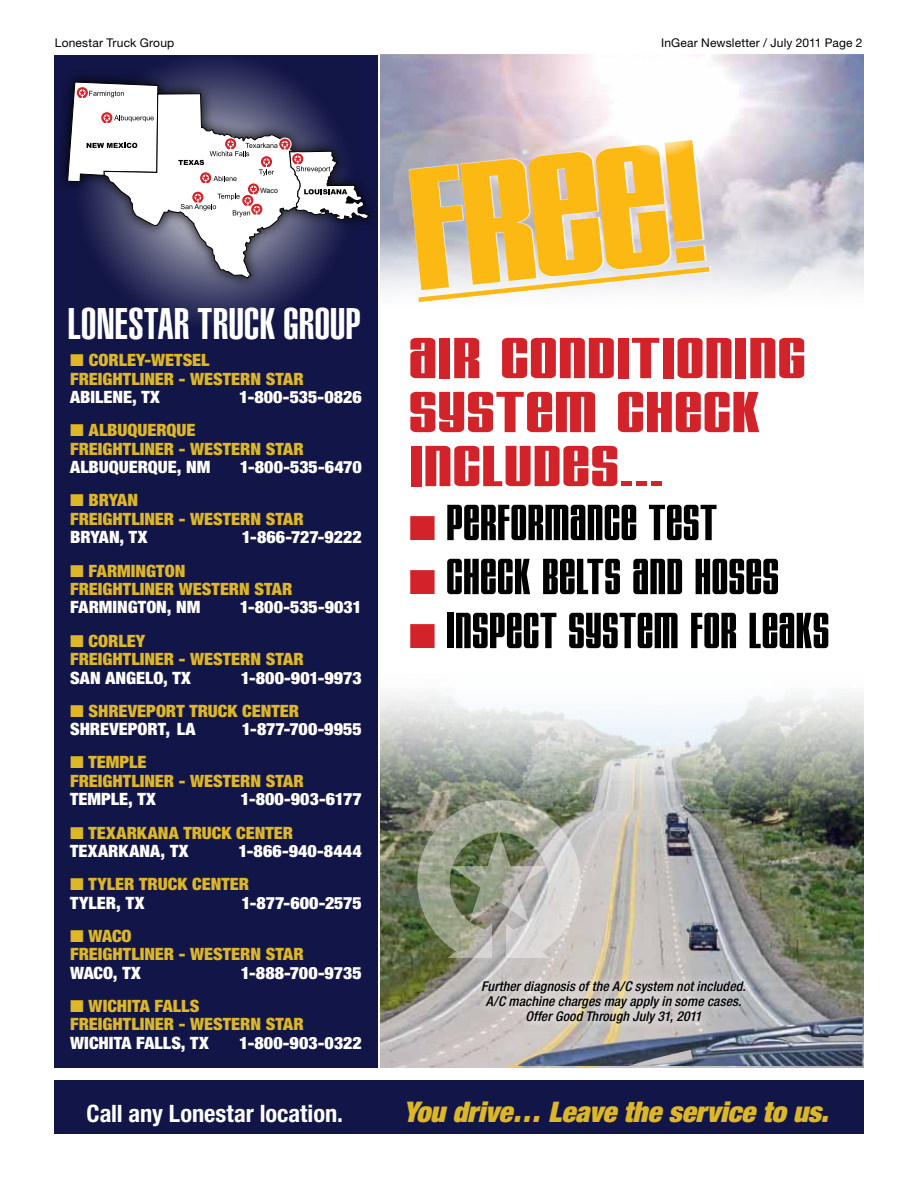
<style>
.page{position:relative;width:918px;height:1188px;background:#fff}
.page>*{position:absolute;margin:0;border:0;box-sizing:border-box;transform-origin:0 0}
.t1{font:184.8px "LHF Quadrex BASE";color:#fdb913;scale:1.28 1}
.t2{font:61.5px/54px "LHF Quadrex BASE";letter-spacing:.015em;color:#d2232a;scale:1.5 1}
.t3{font:54px "LHF Quadrex BASE";letter-spacing:.015em;color:#000}
.t4{font:900 extra-condensed 43.5px "Helvetica";letter-spacing:-.005em;color:#fff;scale:1.09 1}
.t5{font:italic 900 expanded 28.5px "Helvetica Neue";color:#ddb726}
.t6{font:700 condensed 24px "Helvetica Neue";letter-spacing:-.005em;color:#fff}
.t7{font:900 condensed 16.95px/18.5px "Helvetica Neue";color:#ddb726;scale:1.06 1}
.t8{font:900 condensed 16.95px "Helvetica Neue";color:#fff;scale:1.06 1}
.t9{font:italic 500 condensed 13.5px/15px "Helvetica Neue";letter-spacing:.005em;color:#000;text-align:center}
.t10{font:12px "Helvetica Neue";letter-spacing:.015em;color:#000}
.t11{font:7.05px "Arial";color:#000}
.s1{color:#fff}
.s2{color:#d2232a}
</style>
<div class="page">
<div style="left:54px;top:55px;width:324px;height:1012px;background:#121547"></div>
<svg style="left:129px;top:61px;width:172px;height:261px"></svg>
<svg style="left:62px;top:69px;width:308px;height:220px"></svg>
<svg style="left:67px;top:81px;width:302px;height:198px"></svg>
<div style="left:54px;top:1080px;width:810px;height:54px;background:#121547"></div>
<img style="left:380px;top:55px;width:484px;height:237px">
<img style="left:380px;top:692px;width:484px;height:375px">
<div style="left:472px;top:971px;width:281px;height:61px;background:#fff;opacity:.8"></div>
<svg style="left:417px;top:800px;width:164px;height:158px;background:#a1a595"></svg>
<img style="left:517px;top:1016px;width:346px;height:50px">
<div style="left:409px;top:138px;width:302px;height:164px;background:#fff;opacity:.75"></div>
<svg style="left:413px;top:264px;width:301px;height:38px"></svg>
<div style="left:616px;top:65px;width:92px;height:92px;background:#fff;border-radius:50%"></div>
<p class="t10" style="left:55px;top:36px;width:121px">Lonestar Truck Group</p>
<p class="t10" style="left:661px;top:36px;width:203px">InGear Newsletter / July 2011 Page 2</p>
<p class="t11" style="left:260px;top:186px;width:19px">Waco</p>
<h3 class="t4" style="left:68px;top:298px;width:271px">LONESTAR TRUCK GROUP</h3>
<p class="t7" style="left:70px;top:351px;width:222px">■ CORLEY-WETSEL<br>FREIGHTLINER - WESTERN STAR</p>
<p class="t8" style="left:70px;top:387px;width:86px">ABILENE, TX</p>
<p class="t8" style="left:239px;top:387px;width:117px">1-800-535-0826</p>
<p class="t7" style="left:70px;top:421px;width:222px">■ ALBUQUERQUE<br>FREIGHTLINER - WESTERN STAR</p>
<p class="t8" style="left:70px;top:457px;width:134px">ALBUQUERQUE, NM</p>
<p class="t8" style="left:240px;top:457px;width:117px">1-800-535-6470</p>
<p class="t7" style="left:70px;top:491px;width:222px">■ BRYAN<br>FREIGHTLINER - WESTERN STAR</p>
<p class="t8" style="left:70px;top:527px;width:74px">BRYAN, TX</p>
<p class="t8" style="left:242px;top:527px;width:115px">1-866-727-9222</p>
<p class="t7" style="left:70px;top:561px;width:211px">■ FARMINGTON<br>FREIGHTLINER WESTERN STAR</p>
<p class="t8" style="left:70px;top:597px;width:124px">FARMINGTON, NM</p>
<p class="t8" style="left:240px;top:597px;width:117px">1-800-535-9031</p>
<p class="t7" style="left:70px;top:631px;width:222px">■ CORLEY<br>FREIGHTLINER - WESTERN STAR</p>
<p class="t8" style="left:70px;top:667px;width:115px">SAN ANGELO, TX</p>
<p class="t8" style="left:241px;top:667px;width:116px">1-800-901-9973</p>
<p class="t7" style="left:70px;top:701px;width:217px">■ SHREVEPORT TRUCK CENTER<br><span class="s1">SHREVEPORT, LA</span></p>
<p class="t8" style="left:242px;top:719px;width:115px">1-877-700-9955</p>
<p class="t7" style="left:70px;top:753px;width:222px">■ TEMPLE<br>FREIGHTLINER - WESTERN STAR</p>
<p class="t8" style="left:70px;top:789px;width:82px">TEMPLE, TX</p>
<p class="t8" style="left:241px;top:789px;width:116px">1-800-903-6177</p>
<p class="t7" style="left:70px;top:823px;width:212px">■ TEXARKANA TRUCK CENTER<br><span class="s1">TEXARKANA, TX</span></p>
<p class="t8" style="left:238px;top:841px;width:118px">1-866-940-8444</p>
<p class="t7" style="left:70px;top:875px;width:170px">■ TYLER TRUCK CENTER<br><span class="s1">TYLER, TX</span></p>
<p class="t8" style="left:241px;top:892px;width:115px">1-877-600-2575</p>
<p class="t7" style="left:70px;top:926px;width:222px">■ WACO<br>FREIGHTLINER - WESTERN STAR</p>
<p class="t8" style="left:70px;top:962px;width:68px">WACO, TX</p>
<p class="t8" style="left:241px;top:962px;width:116px">1-888-700-9735</p>
<p class="t7" style="left:70px;top:997px;width:222px">■ WICHITA FALLS<br>FREIGHTLINER - WESTERN STAR</p>
<p class="t8" style="left:70px;top:1032px;width:132px">WICHITA FALLS, TX</p>
<p class="t8" style="left:239px;top:1032px;width:117px">1-800-903-0322</p>
<h1 class="t1" style="left:402px;top:142px;width:230px;rotate:-6deg">FREE!</h1>
<h2 class="t2" style="left:409px;top:331px;width:266px">AIR CONDITIONING<br>SYSTEM CHECK<br>INCLUDES...</h2>
<h3 class="t3" style="left:409px;top:497px;width:309px"><span class="s2">■</span> PERFORMANCE TEST</h3>
<h3 class="t3" style="left:409px;top:551px;width:371px"><span class="s2">■</span> CHECK BELTS AND HOSES</h3>
<h3 class="t3" style="left:409px;top:605px;width:421px"><span class="s2">■</span> INSPECT SYSTEM FOR LEAKS</h3>
<p class="t9" style="left:481px;top:979px;width:266px">Further diagnosis of the A/C system not included.<br>A/C machine charges may apply in some cases.<br>Offer Good Through July 31, 2011</p>
<h3 class="t6" style="left:87px;top:1099px;width:258px">Call any Lonestar location.</h3>
<h3 class="t5" style="left:403px;top:1093px;width:427px">You drive… Leave the service to us.</h3>
</div>
